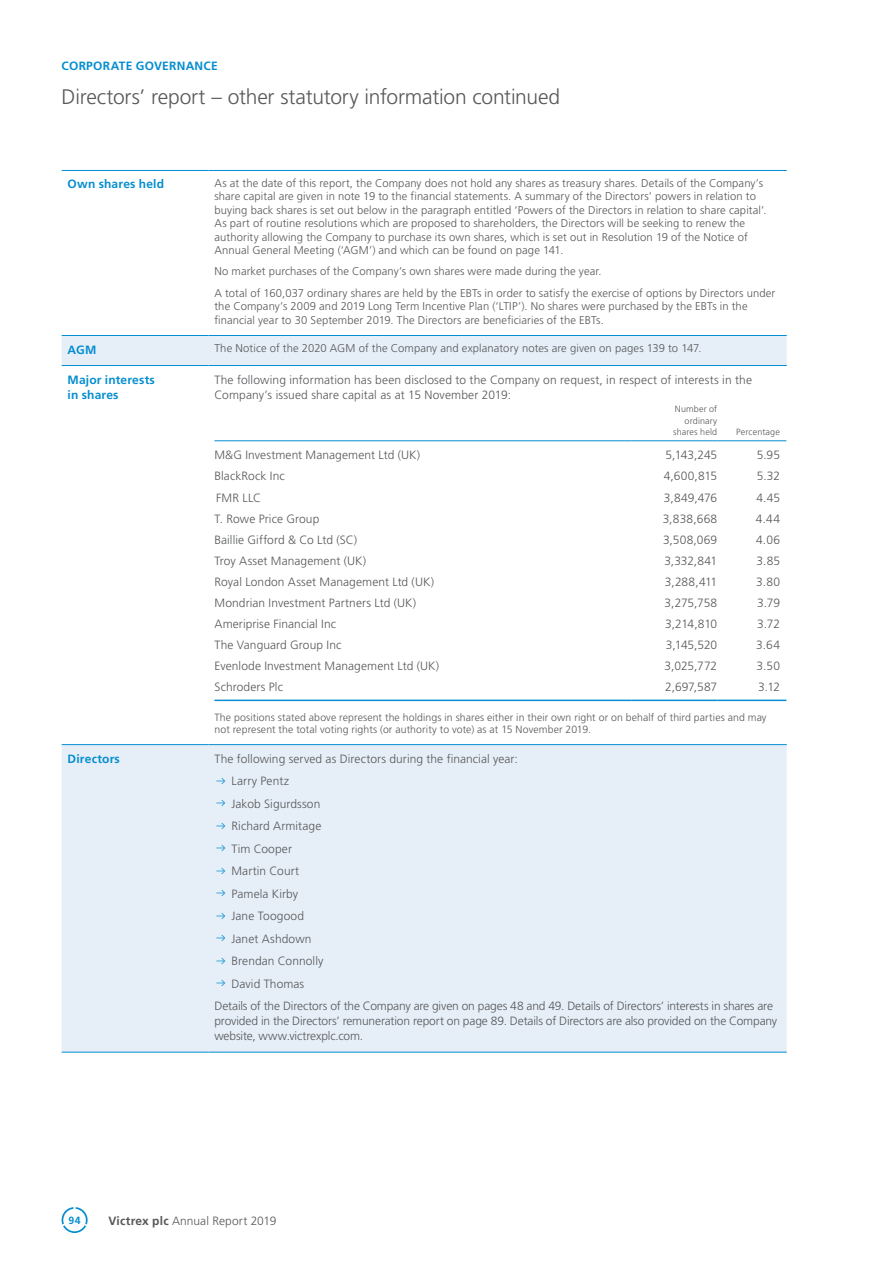
<style>
.page{position:relative;width:893px;height:1263px;background:#fff}
.page>*{position:absolute;margin:0;border:0;box-sizing:border-box;transform-origin:0 0}
.t1{font:300 21px "Frutiger LT Pro";letter-spacing:-.01em;color:#57585a}
.t2{font:300 12px/15px "Frutiger LT Pro";letter-spacing:.005em;color:#57585a}
.t3{font:300 12px/22.5px "Frutiger LT Pro";letter-spacing:-.015em;color:#57585a}
.t4{font:700 12px/15px "Frutiger LT Pro";letter-spacing:.015em;color:#068ed0}
.t5{font:300 11.25px/13.5px "Frutiger LT Pro";letter-spacing:.01em;color:#57585a}
.t6{font:300 10.5px/12px "Frutiger LT Pro";letter-spacing:.01em;color:#57585a}
.t7{font:700 10.5px "Frutiger LT Pro";color:#068ed0}
.t8{font:300 9px/11.2px "Frutiger LT Pro";letter-spacing:.015em;color:#57585a;text-align:right}
.s1{color:#068ed0}
.s2{font-weight:700}
</style>
<div class="page">
<svg style="left:62px;top:1207px;width:26px;height:26px"></svg>
<svg style="left:62px;top:336px;width:725px;height:716px"></svg>
<hr style="left:62px;top:170px;width:146px;height:1px;background:#068ed0">
<hr style="left:208px;top:170px;width:579px;height:1px;background:#068ed0">
<hr style="left:62px;top:335px;width:146px;height:1px;background:#068ed0">
<hr style="left:208px;top:335px;width:579px;height:1px;background:#068ed0">
<hr style="left:62px;top:365px;width:146px;height:1px;background:#068ed0">
<hr style="left:208px;top:365px;width:579px;height:1px;background:#068ed0">
<hr style="left:62px;top:744px;width:146px;height:1px;background:#068ed0">
<hr style="left:208px;top:744px;width:579px;height:1px;background:#068ed0">
<hr style="left:62px;top:1052px;width:146px;height:1px;background:#068ed0">
<hr style="left:208px;top:1052px;width:579px;height:1px;background:#068ed0">
<hr style="left:214px;top:440px;width:417px;height:1px;background:#068ed0">
<hr style="left:631px;top:440px;width:86px;height:1px;background:#068ed0">
<hr style="left:717px;top:440px;width:69px;height:1px;background:#068ed0">
<hr style="left:214px;top:700px;width:417px;height:1px;background:#068ed0">
<hr style="left:631px;top:700px;width:86px;height:1px;background:#068ed0">
<hr style="left:717px;top:700px;width:69px;height:1px;background:#068ed0">
<p class="t4" style="left:62px;top:58px;width:158px">CORPORATE GOVERNANCE</p>
<h1 class="t1" style="left:62px;top:84px;width:500px">Directors’ report – other statutory information continued</h1>
<p class="t4" style="left:68px;top:177px;width:98px">Own shares held</p>
<p class="t5" style="left:214px;top:176px;width:554px">As at the date of this report, the Company does not hold any shares as treasury shares. Details of the Company’s share capital are given in note 19 to the financial statements. A summary of the Directors’ powers in relation to buying back shares is set out below in the paragraph entitled ‘Powers of the Directors in relation to share capital’.<br>As part of routine resolutions which are proposed to shareholders, the Directors will be seeking to renew the authority allowing the Company to purchase its own shares, which is set out in Resolution 19 of the Notice of Annual General Meeting (‘AGM’) and which can be found on page 141.</p>
<p class="t5" style="left:214px;top:261px;width:562px;line-height:21px">No market purchases of the Company’s own shares were made during the year.<br>A total of 160,037 ordinary shares are held by the EBTs in order to satisfy the exercise of options by Directors under</p>
<p class="t5" style="left:214px;top:299px;width:535px">the Company’s 2009 and 2019 Long Term Incentive Plan (‘LTIP’). No shares were purchased by the EBTs in the financial year to 30 September 2019. The Directors are beneficiaries of the EBTs.</p>
<p class="t4" style="left:68px;top:342px;width:30px">AGM</p>
<p class="t5" style="left:214px;top:341px;width:489px">The Notice of the 2020 AGM of the Company and explanatory notes are given on pages 139 to 147.</p>
<p class="t4" style="left:68px;top:372px;width:89px">Major interests in shares</p>
<p class="t2" style="left:214px;top:372px;width:539px">The following information has been disclosed to the Company on request, in respect of interests in the<br>Company’s issued share capital as at 15 November 2019:</p>
<p class="t8" style="left:673px;top:404px;width:46px">Number of ordinary shares held</p>
<p class="t8" style="left:736px;top:426px;width:45px">Percentage</p>
<p class="t2" style="left:214px;top:447px;width:207px">M&amp;G Investment Management Ltd (UK)</p>
<p class="t2" style="left:665px;top:447px;width:53px">5,143,245</p>
<p class="t2" style="left:757px;top:447px;width:25px">5.95</p>
<p class="t2" style="left:214px;top:468px;width:72px">BlackRock Inc</p>
<p class="t2" style="left:664px;top:468px;width:55px">4,600,815</p>
<p class="t2" style="left:757px;top:468px;width:25px">5.32</p>
<p class="t2" style="left:216px;top:491px;width:47px">FMR LLC</p>
<p class="t2" style="left:664px;top:491px;width:55px">3,849,476</p>
<p class="t2" style="left:756px;top:491px;width:25px">4.45</p>
<p class="t2" style="left:214px;top:512px;width:106px">T. Rowe Price Group</p>
<p class="t2" style="left:663px;top:512px;width:56px">3,838,668</p>
<p class="t2" style="left:756px;top:512px;width:26px">4.44</p>
<p class="t2" style="left:214px;top:533px;width:144px">Baillie Gifford &amp; Co Ltd (SC)</p>
<p class="t2" style="left:663px;top:533px;width:56px">3,508,069</p>
<p class="t2" style="left:756px;top:533px;width:25px">4.06</p>
<p class="t2" style="left:214px;top:554px;width:153px">Troy Asset Management (UK)</p>
<p class="t2" style="left:664px;top:554px;width:54px">3,332,841</p>
<p class="t2" style="left:756px;top:554px;width:25px">3.85</p>
<p class="t2" style="left:214px;top:575px;width:221px">Royal London Asset Management Ltd (UK)</p>
<p class="t2" style="left:665px;top:575px;width:54px">3,288,411</p>
<p class="t2" style="left:756px;top:575px;width:25px">3.80</p>
<p class="t2" style="left:214px;top:596px;width:203px">Mondrian Investment Partners Ltd (UK)</p>
<p class="t2" style="left:664px;top:596px;width:54px">3,275,758</p>
<p class="t2" style="left:757px;top:596px;width:24px">3.79</p>
<p class="t2" style="left:214px;top:617px;width:123px">Ameriprise Financial Inc</p>
<p class="t2" style="left:665px;top:617px;width:54px">3,214,810</p>
<p class="t2" style="left:757px;top:617px;width:24px">3.72</p>
<p class="t2" style="left:214px;top:638px;width:128px">The Vanguard Group Inc</p>
<p class="t2" style="left:666px;top:638px;width:53px">3,145,520</p>
<p class="t2" style="left:756px;top:638px;width:25px">3.64</p>
<p class="t2" style="left:214px;top:659px;width:226px">Evenlode Investment Management Ltd (UK)</p>
<p class="t2" style="left:664px;top:659px;width:54px">3,025,772</p>
<p class="t2" style="left:757px;top:659px;width:25px">3.50</p>
<p class="t2" style="left:214px;top:680px;width:70px">Schroders Plc</p>
<p class="t2" style="left:665px;top:680px;width:54px">2,697,587</p>
<p class="t2" style="left:758px;top:680px;width:23px">3.12</p>
<p class="t6" style="left:214px;top:711px;width:554px">The positions stated above represent the holdings in shares either in their own right or on behalf of third parties and may not represent the total voting rights (or authority to vote) as at 15 November 2019.</p>
<p class="t4" style="left:68px;top:751px;width:54px">Directors</p>
<p class="t2" style="left:214px;top:751px;width:305px">The following served as Directors during the financial year:</p>
<p class="t2" style="left:214px;top:773px;width:76px"><span class="s1">◆</span> Larry Pentz</p>
<p class="t2" style="left:214px;top:796px;width:107px"><span class="s1">◆</span> Jakob Sigurdsson</p>
<p class="t2" style="left:214px;top:818px;width:109px"><span class="s1">◆</span> Richard Armitage</p>
<p class="t2" style="left:214px;top:841px;width:79px"><span class="s1">◆</span> Tim Cooper</p>
<p class="t2" style="left:214px;top:863px;width:86px"><span class="s1">◆</span> Martin Court</p>
<p class="t2" style="left:214px;top:886px;width:85px"><span class="s1">◆</span> Pamela Kirby</p>
<p class="t2" style="left:214px;top:908px;width:91px"><span class="s1">◆</span> Jane Toogood</p>
<p class="t2" style="left:214px;top:931px;width:99px"><span class="s1">◆</span> Janet Ashdown</p>
<p class="t2" style="left:214px;top:953px;width:110px"><span class="s1">◆</span> Brendan Connolly</p>
<p class="t3" style="left:214px;top:972px;width:560px"><span class="s1">◆</span> David Thomas<br>Details of the Directors of the Company are given on pages 48 and 49. Details of Directors’ interests in shares are</p>
<p class="t2" style="left:214px;top:1013px;width:564px">provided in the Directors’ remuneration report on page 89. Details of Directors are also provided on the Company website, www.victrexplc.com.</p>
<p class="t7" style="left:69px;top:1214px;width:14px">94</p>
<p class="t2" style="left:108px;top:1213px;width:169px"><span class="s2">Victrex plc</span> Annual Report 2019</p>
</div>
